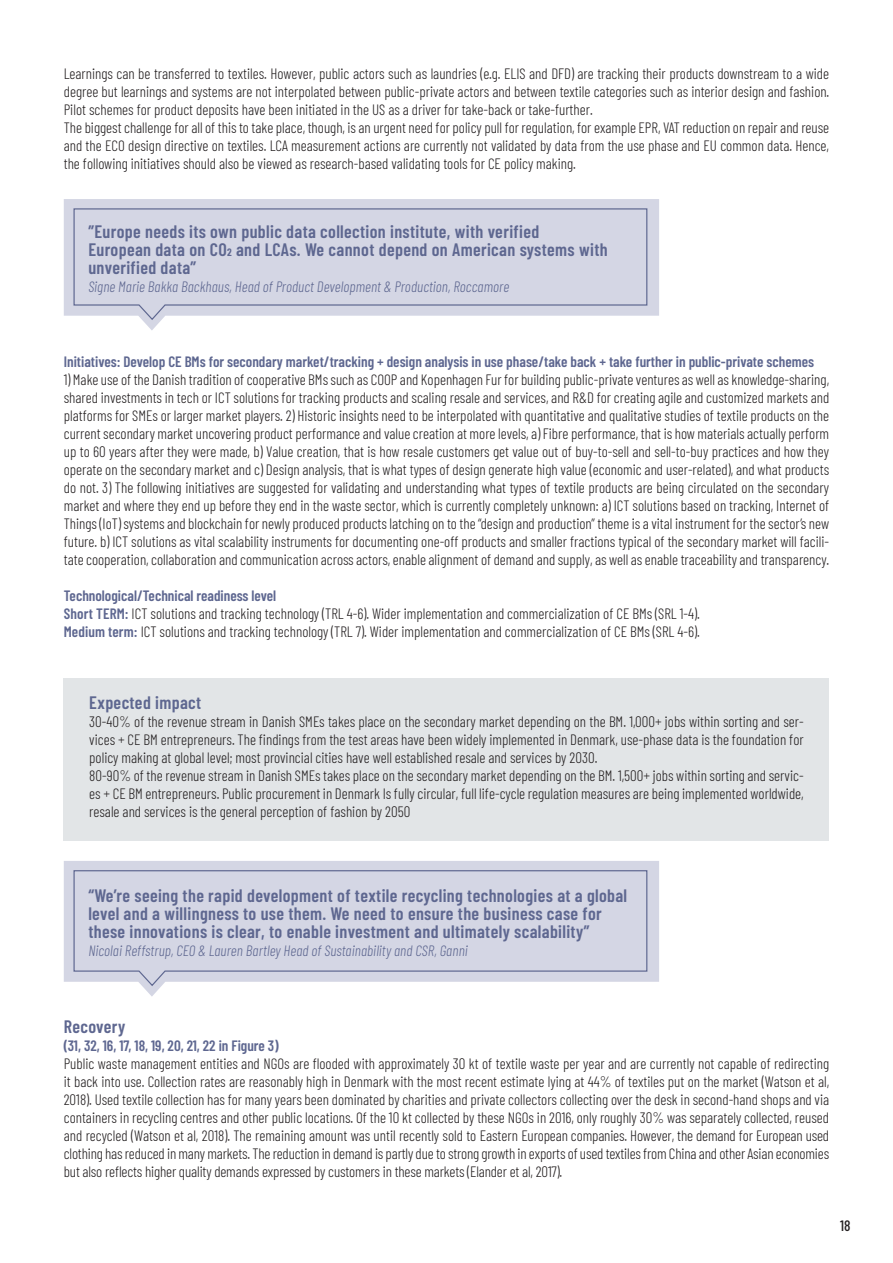
<style>
.page{position:relative;width:893px;height:1263px;background:#fff}
.page>*{position:absolute;margin:0;border:0;box-sizing:border-box;transform-origin:0 0}
.Mellemrubrik_12_12{font:600 18px/18px "Barlow Condensed";letter-spacing:.02em;color:#5e6790}
.Brød_10_12{font:300 15px/18px "Barlow Condensed";color:#231f20;text-align:justify}
.Brød_semibold_10_12{font:600 15px "Barlow Condensed";color:#5e6790}
.Brød_10_12-2{font:italic 300 15px "Barlow Condensed";letter-spacing:.005em;color:#5e6790}
.t1{font:500 15px "Barlow Condensed";color:#231f20}
.s1{font-weight:600;color:#5e6790}
</style>
<div class="page">
<svg style="left:64px;top:199px;width:595px;height:131px;fill:#d4d6e4"></svg>
<svg style="left:73px;top:208px;width:575px;height:113px;background:#d2d4e2"></svg>
<div style="left:64px;top:679px;width:765px;height:162px;background:#e2e5e7"></div>
<svg style="left:64px;top:861px;width:595px;height:136px;fill:#d4d6e4"></svg>
<svg style="left:73px;top:869px;width:575px;height:118px;background:#d3d5e3"></svg>
<p class="Brød_10_12" style="left:64px;top:63px;width:767px">Learnings can be transferred to textiles. However, public actors such as laundries (e.g. ELIS and DFD) are tracking their products downstream to a wide degree but learnings and systems are not interpolated between public-private actors and between textile categories such as interior design and fashion.<br>Pilot schemes for product deposits have been initiated in the US as a driver for take-back or take-further.</p>
<p class="Brød_10_12" style="left:64px;top:117px;width:767px">The biggest challenge for all of this to take place, though, is an urgent need for policy pull for regulation, for example EPR, VAT reduction on repair and reuse and the ECO design directive on textiles. LCA measurement actions are currently not validated by data from the use phase and EU common data. Hence, the following initiatives should also be viewed as research-based validating tools for CE policy making.</p>
<p class="Mellemrubrik_12_12" style="left:88px;top:222px;width:521px">”Europe needs its own public data collection institute, with verified<br>European data on CO2 and LCAs. We cannot depend on American systems with unverified data”</p>
<p class="Brød_10_12-2" style="left:88px;top:276px;width:422px">Signe Marie Bakka Backhaus, Head of Product Development &amp; Production, Roccamore</p>
<p class="Brød_semibold_10_12" style="left:64px;top:350px;width:752px">Initiatives: Develop CE BMs for secondary market/tracking + design analysis in use phase/take back + take further in public-private schemes</p>
<p class="Brød_10_12" style="left:64px;top:369px;width:767px">1) Make use of the Danish tradition of cooperative BMs such as COOP and Kopenhagen Fur for building public-private ventures as well as knowledge-sharing, shared investments in tech or ICT solutions for tracking products and scaling resale and services, and R&amp;D for creating agile and customized markets and platforms for SMEs or larger market players. 2) Historic insights need to be interpolated with quantitative and qualitative studies of textile products on the current secondary market uncovering product performance and value creation at more levels, a) Fibre performance, that is how materials actually perform up to 60 years after they were made, b) Value creation, that is how resale customers get value out of buy-to-sell and sell-to-buy practices and how they operate on the secondary market and c) Design analysis, that is what types of design generate high value (economic and user-related), and what products do not. 3) The following initiatives are suggested for validating and understanding what types of textile products are being circulated on the secondary market and where they end up before they end in the waste sector, which is currently completely unknown: a) ICT solutions based on tracking, Internet of Things (IoT) systems and blockchain for newly produced products latching on to the “design and production” theme is a vital instrument for the sector’s new future. b) ICT solutions as vital scalability instruments for documenting one-off products and smaller fractions typical of the secondary market will facili&shy;tate cooperation, collaboration and communication across actors, enable alignment of demand and supply, as well as enable traceability and transparency.</p>
<p class="Brød_semibold_10_12" style="left:64px;top:584px;width:214px">Technological/Technical readiness level</p>
<p class="Brød_10_12" style="left:64px;top:603px;width:637px"><span class="s1">Short TERM:</span> ICT solutions and tracking technology (TRL 4-6). Wider implementation and commercialization of CE BMs (SRL 1-4).</p>
<p class="Brød_10_12" style="left:64px;top:621px;width:637px"><span class="s1">Medium term:</span> ICT solutions and tracking technology (TRL 7). Wider implementation and commercialization of CE BMs (SRL 4-6).</p>
<p class="Mellemrubrik_12_12" style="left:89px;top:692px;width:113px">Expected impact</p>
<p class="Brød_10_12" style="left:89px;top:711px;width:716px">30-40% of the revenue stream in Danish SMEs takes place on the secondary market depending on the BM. 1,000+ jobs within sorting and ser&shy;vices + CE BM entrepreneurs. The findings from the test areas have been widely implemented in Denmark, use-phase data is the foundation for policy making at global level; most provincial cities have well established resale and services by 2030.</p>
<p class="Brød_10_12" style="left:89px;top:765px;width:716px">80-90% of the revenue stream in Danish SMEs takes place on the secondary market depending on the BM. 1,500+ jobs within sorting and servic&shy;es + CE BM entrepreneurs. Public procurement in Denmark Is fully circular, full life-cycle regulation measures are being implemented worldwide, resale and services is the general perception of fashion by 2050</p>
<p class="Mellemrubrik_12_12" style="left:88px;top:885px;width:540px">“We’re seeing the rapid development of textile recycling technologies at a global level and a willingness to use them. We need to ensure the business case for these innovations is clear, to enable investment and ultimately scalability”</p>
<p class="Brød_10_12-2" style="left:88px;top:940px;width:381px">Nicolai Reffstrup, CEO &amp; Lauren Bartley Head of Sustainability and CSR, Ganni</p>
<p class="Mellemrubrik_12_12" style="left:64px;top:1016px;width:63px">Recovery</p>
<p class="Brød_semibold_10_12" style="left:64px;top:1034px;width:216px">(31, 32, 16, 17, 18, 19, 20, 21, 22 in Figure 3)</p>
<p class="Brød_10_12" style="left:64px;top:1053px;width:767px">Public waste management entities and NGOs are flooded with approximately 30 kt of textile waste per year and are currently not capable of redirecting it back into use. Collection rates are reasonably high in Denmark with the most recent estimate lying at 44% of textiles put on the market (Watson et al, 2018). Used textile collection has for many years been dominated by charities and private collectors collecting over the desk in second-hand shops and via containers in recycling centres and other public locations. Of the 10 kt collected by these NGOs in 2016, only roughly 30% was separately collected, reused and recycled (Watson et al, 2018). The remaining amount was until recently sold to Eastern European companies. However, the demand for European used clothing has reduced in many markets. The reduction in demand is partly due to strong growth in exports of used textiles from China and other Asian economies but also reflects higher quality demands expressed by customers in these markets (Elander et al, 2017).</p>
<p class="t1" style="left:840px;top:1215px;width:12px">18</p>
</div>
